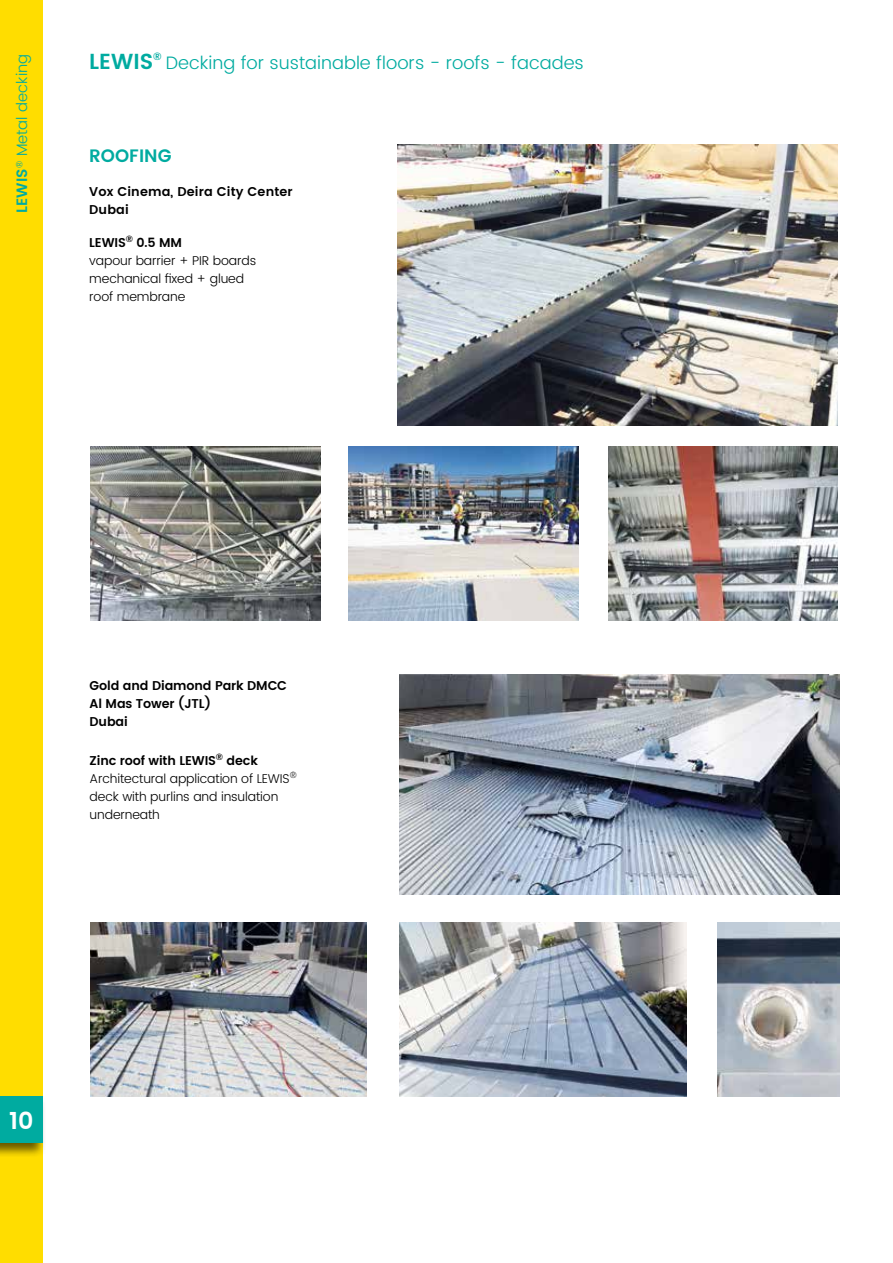
<style>
.page{position:relative;width:893px;height:1263px;background:#fff}
.page>*{position:absolute;margin:0;border:0;box-sizing:border-box;transform-origin:0 0}
.t1{font:600 24px "Poppins";color:#fff}
.t2{font:600 21.75px "Poppins";color:#00aba0}
.t3{font:300 18px "Poppins";color:#00aba0}
.t4{font:600 18px "Poppins";color:#00aba0}
.t5{font:300 15px "Poppins";color:#00aba0}
.t6{font:300 12.75px/18px "Poppins";letter-spacing:-.01em;color:#000}
.t7{font:600 12.75px/18px "Poppins";letter-spacing:-.01em;color:#000}
.t8{font:600 12.75px/18px "Poppins";letter-spacing:.01em;color:#000}
.s1{font-weight:600}
</style>
<div class="page">
<div style="left:0;top:0;width:42px;height:1263px;background:#fd0"></div>
<div style="left:0;top:1094px;width:46px;height:64px;background:#000;opacity:.6"></div>
<div style="left:0;top:1096px;width:43px;height:47px;background:#00aba0"></div>
<img style="left:90px;top:923px;width:276px;height:174px">
<img style="left:399px;top:923px;width:287px;height:174px">
<img style="left:718px;top:923px;width:121px;height:174px">
<img style="left:399px;top:674px;width:440px;height:220px">
<img style="left:398px;top:145px;width:440px;height:280px">
<img style="left:91px;top:447px;width:229px;height:174px">
<img style="left:349px;top:447px;width:230px;height:174px">
<img style="left:608px;top:447px;width:230px;height:174px">
<p class="t5" style="left:11px;top:213px;width:160px;rotate:-90deg"><span class="s1">LEWIS</span><sup>®</sup> Metal decking</p>
<h2 class="t2" style="left:89px;top:45px;width:74px">LEWIS<sup>®</sup></h2>
<h3 class="t3" style="left:166px;top:50px;width:420px">Decking for sustainable floors - roofs - facades</h3>
<h3 class="t4" style="left:89px;top:142px;width:84px">ROOFING</h3>
<p class="t8" style="left:89px;top:183px;width:205px">Vox Cinema, Deira City Center<br>Dubai</p>
<p class="t6" style="left:89px;top:234px;width:168px"><span class="s1">LEWIS</span><sup>®</sup> <span class="s1">0.5 MM<br></span>vapour barrier + PIR boards mechanical fixed + glued roof membrane</p>
<p class="t7" style="left:90px;top:676px;width:199px">Gold and Diamond Park DMCC<br>Al Mas Tower (JTL)<br>Dubai</p>
<p class="t6" style="left:90px;top:751px;width:209px"><span class="s1">Zinc roof with LEWIS</span><sup>®</sup> <span class="s1">deck<br></span>Architectural application of LEWIS<sup>® </sup>deck with purlins and insulation underneath</p>
<h1 class="t1" style="left:9px;top:1102px;width:26px">10</h1>
</div>
